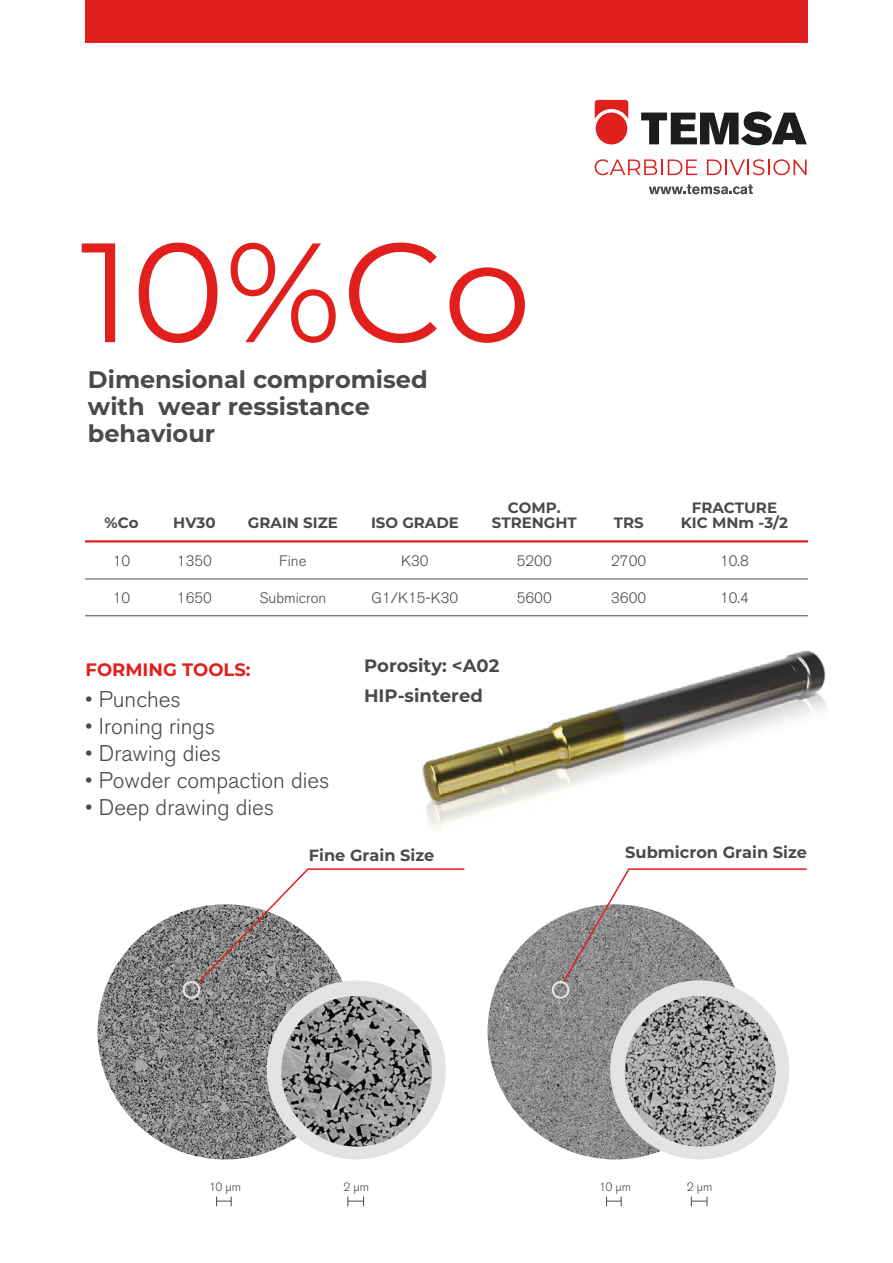
<style>
.page{position:relative;width:893px;height:1263px;background:#fff}
.page>*{position:absolute;margin:0;border:0;box-sizing:border-box;transform-origin:0 0}
.t1{font:141px "Montserrat";color:#e11f1d}
.t2{font:700 24px/27px "Montserrat";color:#4a4a49}
.t3{font:300 22.5px "Akzidenz Grotesk BE";color:#4a4a49}
.t4{font:700 18px/29.8px "Montserrat";color:#4a4a49}
.t5{font:700 18px "Montserrat";color:#e11f1d}
.t6{font:700 16.2px "Montserrat";color:#4a4a49}
.t7{font:300 15px "Akzidenz Grotesk BE";color:#4a4a49}
.t8{font:700 15px/15px "Montserrat";color:#4a4a49;text-align:center}
.t9{font:300 12px "Akzidenz Grotesk BE";color:#4a4a49}
</style>
<div class="page">
<div style="left:85px;top:0;width:723px;height:43px;background:#e11f1d"></div>
<img style="left:98px;top:904px;width:255px;height:255px;border-radius:128px">
<svg style="left:216px;top:1196px;width:16px;height:10px"></svg>
<svg style="left:347px;top:1196px;width:17px;height:10px"></svg>
<svg style="left:182px;top:868px;width:283px;height:291px"></svg>
<hr style="left:85px;top:540px;width:723px;height:2px;background:#e11f1d">
<hr style="left:85px;top:579px;width:723px;height:1px;background:#4a4a49">
<hr style="left:85px;top:615px;width:723px;height:1px;background:#4a4a49">
<svg style="left:595px;top:100px;width:33px;height:44px"></svg>
<svg style="left:641px;top:112px;width:166px;height:33px"></svg>
<svg style="left:649px;top:184px;width:104px;height:10px"></svg>
<svg style="left:595px;top:159px;width:102px;height:16px"></svg>
<svg style="left:707px;top:159px;width:99px;height:16px"></svg>
<img style="left:422px;top:650px;width:404px;height:177px">
<img style="left:488px;top:904px;width:255px;height:255px;border-radius:128px">
<svg style="left:606px;top:1196px;width:16px;height:10px"></svg>
<svg style="left:691px;top:1196px;width:17px;height:10px"></svg>
<svg style="left:551px;top:868px;width:256px;height:291px"></svg>
<h1 class="t1" style="left:80px;top:195px;width:452px">10%Co</h1>
<p class="t2" style="left:88px;top:365px;width:341px">Dimensional compromised with wear ressistance behaviour</p>
<p class="t8" style="left:105px;top:515px;width:35px">%Co</p>
<p class="t7" style="left:113px;top:552px;width:19px">10</p>
<p class="t7" style="left:113px;top:590px;width:19px">10</p>
<p class="t8" style="left:173px;top:515px;width:44px">HV30</p>
<p class="t7" style="left:177px;top:552px;width:36px">1350</p>
<p class="t7" style="left:177px;top:590px;width:36px">1650</p>
<p class="t8" style="left:248px;top:515px;width:91px">GRAIN SIZE</p>
<p class="t7" style="left:279px;top:552px;width:29px">Fine</p>
<p class="t7" style="left:259px;top:590px;width:68px">Submicron</p>
<p class="t8" style="left:371px;top:515px;width:89px">ISO GRADE</p>
<p class="t7" style="left:401px;top:552px;width:29px">K30</p>
<p class="t7" style="left:372px;top:590px;width:88px">G1/K15-K30</p>
<p class="t8" style="left:492px;top:499px;width:87px">COMP.<br>STRENGHT</p>
<p class="t7" style="left:517px;top:552px;width:36px">5200</p>
<p class="t7" style="left:517px;top:589px;width:36px">5600</p>
<p class="t5" style="left:86px;top:657px;width:167px">FORMING TOOLS:</p>
<p class="t3" style="left:85px;top:687px;width:97px">• Punches</p>
<p class="t3" style="left:85px;top:714px;width:131px">• Ironing rings</p>
<p class="t3" style="left:85px;top:741px;width:137px">• Drawing dies</p>
<p class="t3" style="left:85px;top:768px;width:246px">• Powder compaction dies</p>
<p class="t3" style="left:85px;top:795px;width:190px">• Deep drawing dies</p>
<p class="t4" style="left:364px;top:650px;width:137px">Porosity: &lt;A02<br>HIP-sintered</p>
<p class="t6" style="left:309px;top:844px;width:127px">Fine Grain Size</p>
<p class="t8" style="left:614px;top:515px;width:31px">TRS</p>
<p class="t7" style="left:611px;top:552px;width:36px">2700</p>
<p class="t7" style="left:611px;top:590px;width:36px">3600</p>
<p class="t8" style="left:681px;top:499px;width:109px">FRACTURE<br>KIC MNm -3/2</p>
<p class="t7" style="left:720px;top:552px;width:30px">10.8</p>
<p class="t7" style="left:720px;top:589px;width:30px">10.4</p>
<p class="t6" style="left:625px;top:841px;width:183px">Submicron Grain Size</p>
<p class="t9" style="left:209px;top:1180px;width:33px">10 µm</p>
<p class="t9" style="left:343px;top:1180px;width:27px">2 µm</p>
<p class="t9" style="left:599px;top:1180px;width:33px">10 µm</p>
<p class="t9" style="left:687px;top:1180px;width:27px">2 µm</p>
</div>
